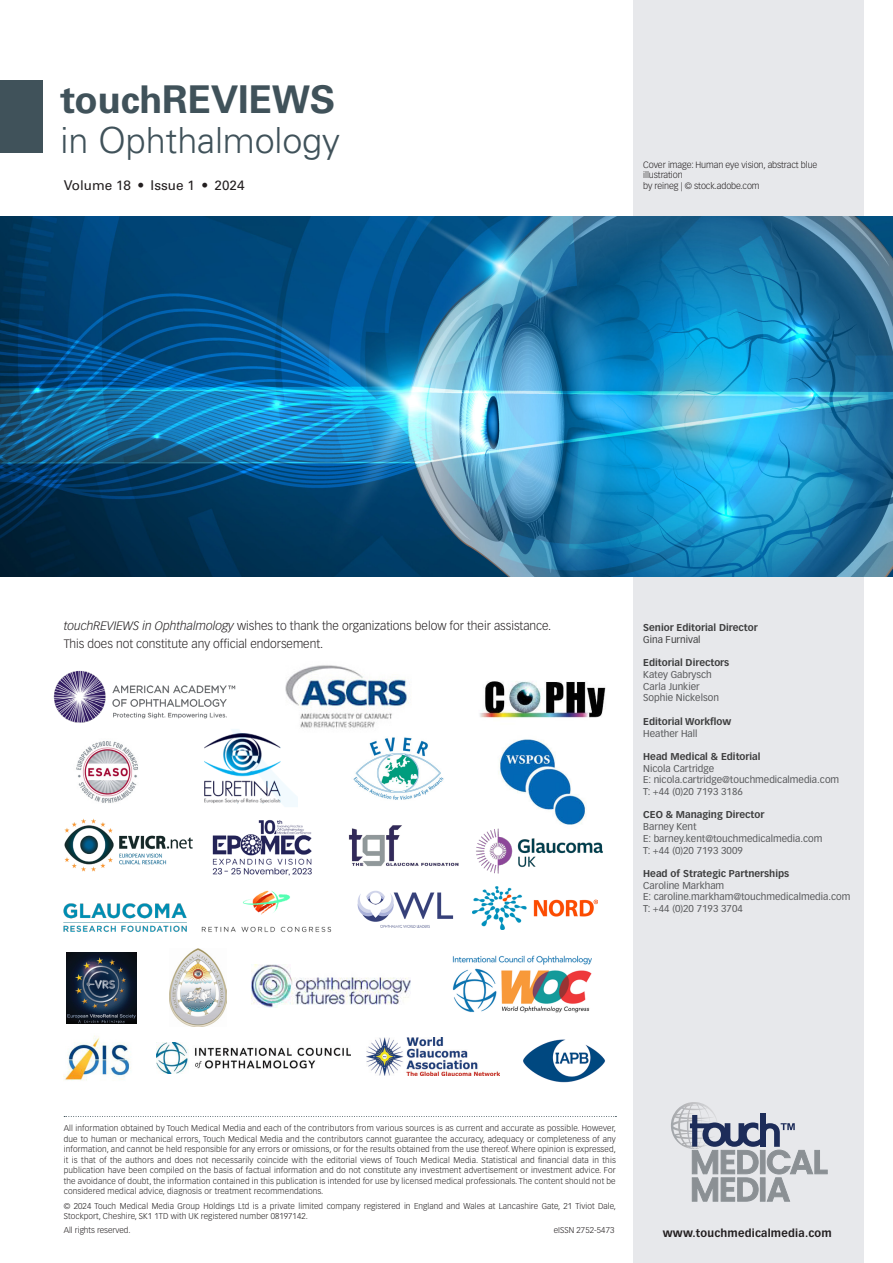
<style>
.page{position:relative;width:893px;height:1263px;background:#fff}
.page>*{position:absolute;margin:0;border:0;box-sizing:border-box;transform-origin:0 0}
.t1{font:700 38.25px "Univers LT Std";letter-spacing:-.005em;color:#40525a}
.t2{font:300 36px "Univers LT Std";letter-spacing:-.005em;color:#40525a}
.t3{font:13.5px "Univers LT Std";color:#231f20}
.Body_Text{font:300 12px/18px "Vectora LT Std";color:#231f20}
.t4{font:700 10.95px "Vectora LT Std";letter-spacing:.02em;color:#231f20}
.t5{font:9.75px "Vectora LT Std";color:#57585a}
.t6{font:700 9.75px/11.7px "Vectora LT Std";color:#3e3e3f}
.t7{font:9.75px "Vectora LT Std";color:#3e3e3f}
.t8{font:300 9px/10.8px "Vectora LT Std";letter-spacing:-.01em;color:#231f20}
.t9{font:300 8.25px/10.5px "Vectora LT Std";letter-spacing:.01em;color:#231f20;text-align:justify}
.s1{font-style:italic}
.s2{font-weight:400;color:#57585a}
</style>
<div class="page">
<div style="left:633px;top:0;width:230px;height:1263px;background:#e7e8eb"></div>
<svg style="left:64px;top:1116px;width:552px;height:1px"></svg>
<img style="left:0;top:216px;width:893px;height:360px">
<svg style="left:671px;top:1102px;width:156px;height:99px"></svg>
<img style="left:53px;top:670px;width:183px;height:53px">
<img style="left:212px;top:820px;width:100px;height:55px">
<img style="left:76px;top:741px;width:62px;height:62px">
<img style="left:479px;top:681px;width:127px;height:38px">
<img style="left:353px;top:737px;width:91px;height:63px">
<img style="left:285px;top:665px;width:124px;height:64px">
<img style="left:204px;top:729px;width:93px;height:78px">
<div style="left:0;top:81px;width:43px;height:72px;background:#40525a"></div>
<img style="left:64px;top:818px;width:129px;height:53px">
<img style="left:348px;top:825px;width:111px;height:41px">
<img style="left:63px;top:903px;width:124px;height:29px">
<img style="left:367px;top:1038px;width:133px;height:37px">
<img style="left:156px;top:1042px;width:194px;height:31px">
<img style="left:498px;top:739px;width:88px;height:86px">
<img style="left:453px;top:956px;width:138px;height:57px">
<img style="left:196px;top:890px;width:136px;height:59px">
<img style="left:252px;top:964px;width:158px;height:43px">
<img style="left:170px;top:949px;width:57px;height:78px">
<img style="left:476px;top:828px;width:127px;height:46px">
<img style="left:64px;top:1035px;width:67px;height:46px">
<img style="left:357px;top:890px;width:97px;height:38px">
<img style="left:66px;top:952px;width:70px;height:72px">
<img style="left:523px;top:1039px;width:82px;height:44px">
<img style="left:473px;top:887px;width:125px;height:42px">
<p class="t1" style="left:61px;top:77px;width:276px">touchREVIEWS</p>
<p class="t2" style="left:61px;top:119px;width:281px">in Ophthalmology</p>
<p class="t8" style="left:643px;top:159px;width:176px">Cover image: Human eye vision, abstract blue illustration</p>
<p class="t3" style="left:64px;top:177px;width:182px">Volume 18 • Issue 1 • 2024</p>
<p class="t8" style="left:643px;top:181px;width:118px">by reineg | © stock.adobe.com</p>
<p class="Body_Text" style="left:64px;top:617px;width:489px"><span class="s1">touchREVIEWS in Ophthalmology</span> wishes to thank the organizations below for their assistance.<br>This does not constitute any official endorsement.</p>
<p class="t6" style="left:643px;top:622px;width:116px">Senior Editorial Director</p>
<p class="t7" style="left:643px;top:634px;width:59px">Gina Furnival</p>
<p class="t6" style="left:643px;top:657px;width:88px">Editorial Directors</p>
<p class="t5" style="left:643px;top:669px;width:70px">Katey Gabrysch</p>
<p class="t5" style="left:643px;top:680px;width:58px">Carla Junkier</p>
<p class="t5" style="left:643px;top:692px;width:77px">Sophie Nickelson</p>
<p class="t6" style="left:643px;top:715px;width:90px">Editorial Workflow</p>
<p class="t5" style="left:643px;top:727px;width:56px">Heather Hall</p>
<p class="t6" style="left:643px;top:751px;width:119px">Head Medical &amp; Editorial<br><span class="s2">Nicola Cartridge</span></p>
<p class="t5" style="left:643px;top:774px;width:198px">E: nicola.cartridge@touchmedicalmedia.com</p>
<p class="t5" style="left:643px;top:786px;width:101px">T: +44 (0)20 7193 3186</p>
<p class="t6" style="left:643px;top:809px;width:123px">CEO &amp; Managing Director</p>
<p class="t5" style="left:643px;top:821px;width:55px">Barney Kent</p>
<p class="t5" style="left:643px;top:833px;width:181px">E: barney.kent@touchmedicalmedia.com</p>
<p class="t5" style="left:643px;top:844px;width:101px">T: +44 (0)20 7193 3009</p>
<p class="t6" style="left:643px;top:868px;width:148px">Head of Strategic Partnerships</p>
<p class="t5" style="left:643px;top:879px;width:83px">Caroline Markham</p>
<p class="t5" style="left:643px;top:891px;width:209px">E: caroline.markham@touchmedicalmedia.com</p>
<p class="t5" style="left:643px;top:903px;width:101px">T: +44 (0)20 7193 3704</p>
<p class="t9" style="left:64px;top:1123px;width:554px">All information obtained by Touch Medical Media and each of the contributors from various sources is as current and accurate as possible. However, due to human or mechanical errors, Touch Medical Media and the contributors cannot guarantee the accuracy, adequacy or completeness of any information, and cannot be held responsible for any errors or omissions, or for the results obtained from the use thereof. Where opinion is expressed, it is that of the authors and does not necessarily coincide with the editorial views of Touch Medical Media. Statistical and financial data in this publication have been compiled on the basis of factual information and do not constitute any investment advertisement or investment advice. For the avoidance of doubt, the information contained in this publication is intended for use by licensed medical professionals. The content should not be considered medical advice, diagnosis or treatment recommendations.</p>
<p class="t9" style="left:64px;top:1201px;width:554px;line-height:9.8px">© 2024 Touch Medical Media Group Holdings Ltd is a private limited company registered in England and Wales at Lancashire Gate, 21 Tiviot Dale,<br>Stockport, Cheshire, SK1 1TD with UK registered number 08197142.</p>
<p class="t9" style="left:64px;top:1225px;width:68px">All rights reserved.</p>
<p class="t9" style="left:554px;top:1225px;width:62px">eISSN 2752-5473</p>
<p class="t4" style="left:663px;top:1227px;width:170px">www.touchmedicalmedia.com</p>
</div>
